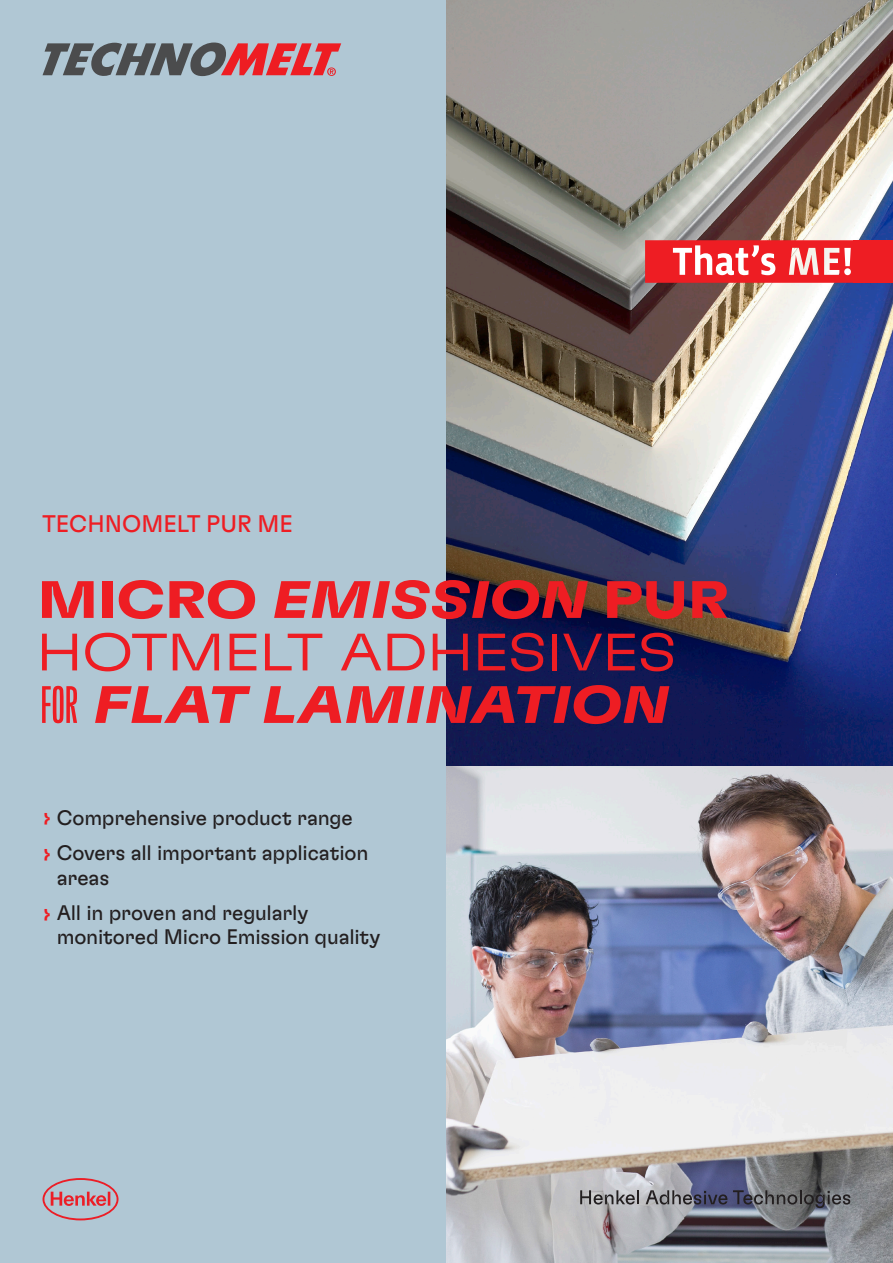
<style>
.page{position:relative;width:893px;height:1263px;background:#fff}
.page>*{position:absolute;margin:0;border:0;box-sizing:border-box;transform-origin:0 0}
.t1{font:italic 700 expanded 52.5px/52.5px "Henkel GT Flexa";color:#ee1d23}
.t2{font:24px "Henkel GT Flexa";color:#ee1d23}
.t3{font:21px/35.7px "Henkel GT Flexa";letter-spacing:-.01em;color:#231f20}
.s1{font-style:normal}
.s2{font-weight:300;font-style:normal}
.s3{font-family:"Henkel GT Flexa X Cm Rg";font-weight:400;font-style:normal;font-stretch:normal}
.s4{font-size:27.15px;color:#ee1d23}
</style>
<div class="page">
<div style="left:0;top:0;width:446px;height:1263px;background:#b0c7d4"></div>
<img style="left:446px;top:765px;width:447px;height:498px">
<img style="left:446px;top:0;width:447px;height:765px">
<svg style="left:580px;top:1190px;width:59px;height:14px"></svg>
<svg style="left:646px;top:1190px;width:81px;height:14px"></svg>
<svg style="left:733px;top:1190px;width:117px;height:18px;background:#5c5d65"></svg>
<svg style="left:43px;top:1178px;width:76px;height:42px"></svg>
<div style="left:853px;top:240px;width:40px;height:43px;background:#ee1d23"></div>
<svg style="left:645px;top:240px;width:208px;height:43px"></svg>
<svg style="left:43px;top:43px;width:298px;height:33px"></svg>
<p class="t2" style="left:43px;top:508px;width:252px">TECHNOMELT PUR ME</p>
<h1 class="t1" style="left:37px;top:572px;width:694px"><span class="s1">MICRO</span> EMISSION <span class="s1">PUR<br></span><span class="s2">HOTMELT ADHESIVES<br></span><span class="s3">FOR</span> FLAT LAMINATION</h1>
<p class="t3" style="left:43px;top:799px;width:327px"><span class="s4">›</span> Comprehensive product range<br><span class="s4">›</span> Covers all important application</p>
<p class="t3" style="left:43px;top:858px;width:267px;text-indent:14px">areas<br><span class="s4">›</span> All in proven and regularly</p>
<p class="t3" style="left:57px;top:918px;width:325px">monitored Micro Emission quality</p>
</div>
